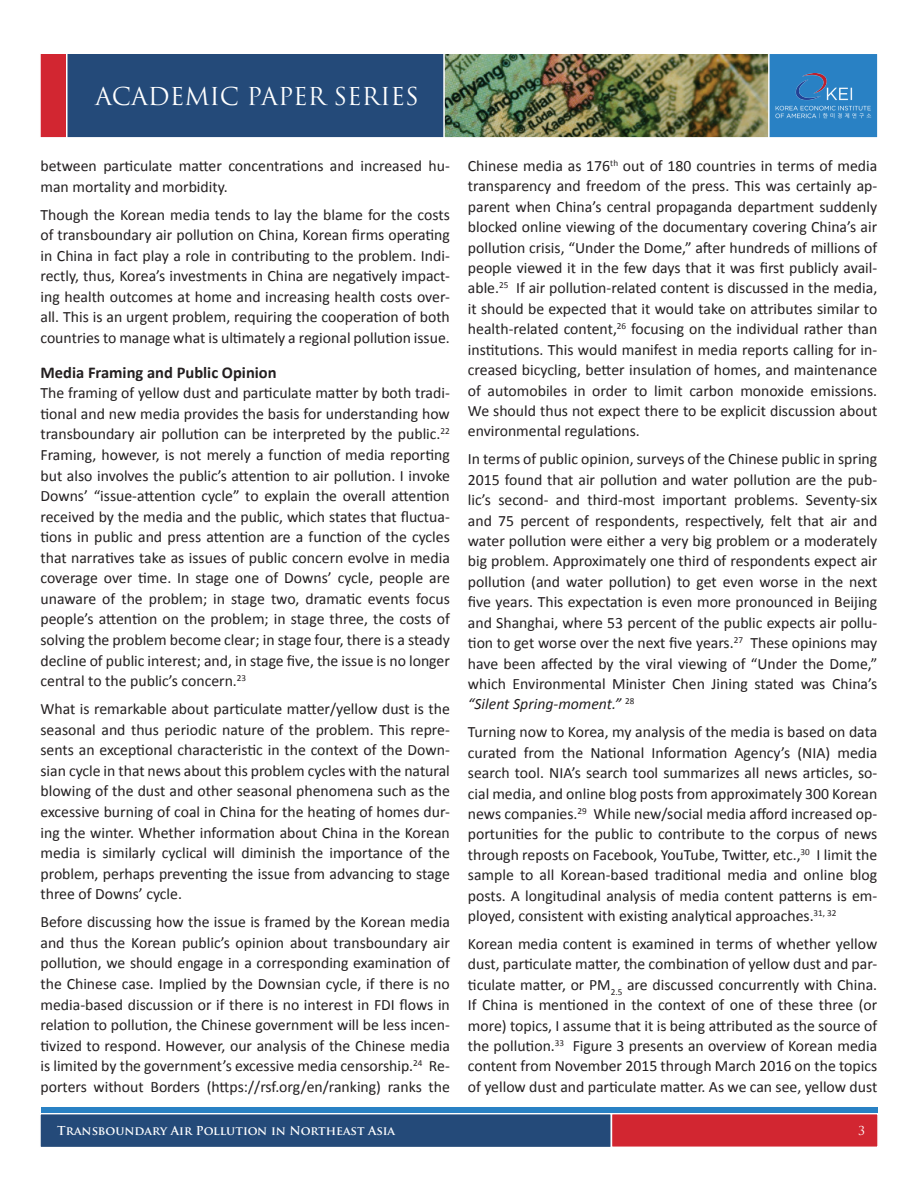
<style>
.page{position:relative;width:918px;height:1188px;background:#fff}
.page>*{position:absolute;margin:0;border:0;box-sizing:border-box;transform-origin:0 0}
.t1{font:24px "Trajan";color:#fff}
.t2{font:700 16.5px "Calibri";color:#231f20}
.t3{font:15.75px/20.4px "Calibri";color:#231f20;text-align:justify}
.t4{font:700 12px "Trajan Pro";color:#fff}
.t5{font:12px "Trajan";color:#fff}
.s1{font-style:italic}
</style>
<div class="page">
<div style="left:63px;top:52px;width:789px;height:87px;background:#244a79;border:2px solid #fff"></div>
<div style="left:39px;top:52px;width:29px;height:87px;background:#d22631;border:2px solid #fff"></div>
<div style="left:767px;top:53px;width:112px;height:86px;background:#2981c4;border:2px solid #fff"></div>
<div style="left:39px;top:1113px;width:573px;height:35px;background:#244a79;border:2px solid #fff"></div>
<div style="left:611px;top:1113px;width:268px;height:35px;background:#d22631;border:2px solid #fff"></div>
<div style="left:41px;top:1107px;width:836px;height:6px;background:#2981c4"></div>
<img style="left:443px;top:52px;width:327px;height:87px">
<img style="left:776px;top:74px;width:96px;height:44px">
<h1 class="t1" style="left:95px;top:82px;width:325px">ACADEMIC PAPER SERIES</h1>
<p class="t3" style="left:40px;top:155px;width:411px">between particulate matter concentrations and increased hu&shy;man mortality and morbidity.</p>
<p class="t3" style="left:40px;top:203px;width:411px">Though the Korean media tends to lay the blame for the costs of transboundary air pollution on China, Korean firms operating in China in fact play a role in contributing to the problem. Indi&shy;rectly, thus, Korea’s investments in China are negatively impact&shy;ing health outcomes at home and increasing health costs over&shy;all. This is an urgent problem, requiring the cooperation of both countries to manage what is ultimately a regional pollution issue.</p>
<p class="t2" style="left:40px;top:362px;width:238px">Media Framing and Public Opinion</p>
<p class="t3" style="left:40px;top:382px;width:411px">The framing of yellow dust and particulate matter by both tradi&shy;tional and new media provides the basis for understanding how transboundary air pollution can be interpreted by the public.<sup>22<br></sup>Framing, however, is not merely a function of media reporting but also involves the public’s attention to air pollution. I invoke Downs’ “issue-attention cycle” to explain the overall attention received by the media and the public, which states that fluctua&shy;tions in public and press attention are a function of the cycles that narratives take as issues of public concern evolve in media coverage over time. In stage one of Downs’ cycle, people are unaware of the problem; in stage two, dramatic events focus people’s attention on the problem; in stage three, the costs of solving the problem become clear; in stage four, there is a steady decline of public interest; and, in stage five, the issue is no longer central to the public’s concern.<sup>23</sup></p>
<p class="t3" style="left:40px;top:698px;width:411px">What is remarkable about particulate matter/yellow dust is the seasonal and thus periodic nature of the problem. This repre&shy;sents an exceptional characteristic in the context of the Down&shy;sian cycle in that news about this problem cycles with the natural blowing of the dust and other seasonal phenomena such as the excessive burning of coal in China for the heating of homes dur&shy;ing the winter. Whether information about China in the Korean media is similarly cyclical will diminish the importance of the problem, perhaps preventing the issue from advancing to stage three of Downs’ cycle.</p>
<p class="t3" style="left:40px;top:911px;width:411px">Before discussing how the issue is framed by the Korean media and thus the Korean public’s opinion about transboundary air pollution, we should engage in a corresponding examination of the Chinese case. Implied by the Downsian cycle, if there is no media-based discussion or if there is no interest in FDI flows in relation to pollution, the Chinese government will be less incen&shy;tivized to respond. However, our analysis of the Chinese media is limited by the government’s excessive media censorship.<sup>24</sup> Re&shy;porters without Borders (https://rsf.org/en/ranking) ranks the</p>
<p class="t3" style="left:468px;top:155px;width:411px">Chinese media as 176<sup>th</sup> out of 180 countries in terms of media transparency and freedom of the press. This was certainly ap&shy;parent when China’s central propaganda department suddenly blocked online viewing of the documentary covering China’s air pollution crisis, “Under the Dome,” after hundreds of millions of people viewed it in the few days that it was first publicly avail&shy;able.<sup>25</sup> If air pollution-related content is discussed in the media, it should be expected that it would take on attributes similar to health-related content,<sup>26</sup> focusing on the individual rather than institutions. This would manifest in media reports calling for in&shy;creased bicycling, better insulation of homes, and maintenance of automobiles in order to limit carbon monoxide emissions.<br>We should thus not expect there to be explicit discussion about environmental regulations.</p>
<p class="t3" style="left:468px;top:448px;width:411px">In terms of public opinion, surveys of the Chinese public in spring 2015 found that air pollution and water pollution are the pub&shy;lic’s second- and third-most important problems. Seventy-six and 75 percent of respondents, respectively, felt that air and water pollution were either a very big problem or a moderately big problem. Approximately one third of respondents expect air pollution (and water pollution) to get even worse in the next five years. This expectation is even more pronounced in Beijing and Shanghai, where 53 percent of the public expects air pollu&shy;tion to get worse over the next five years.<sup>27</sup> These opinions may have been affected by the viral viewing of “Under the Dome,” which Environmental Minister Chen Jining stated was China’s <span class="s1">“Silent Spring-moment.”</span> <sup>28</sup></p>
<p class="t3" style="left:468px;top:721px;width:411px">Turning now to Korea, my analysis of the media is based on data curated from the National Information Agency’s (NIA) media search tool. NIA’s search tool summarizes all news articles, so&shy;cial media, and online blog posts from approximately 300 Korean news companies.<sup>29</sup> While new/social media afford increased op&shy;portunities for the public to contribute to the corpus of news through reposts on Facebook, YouTube, Twitter, etc.,<sup>30</sup> I limit the sample to all Korean-based traditional media and online blog posts. A longitudinal analysis of media content patterns is em&shy;ployed, consistent with existing analytical approaches.<sup>31,</sup> <sup>32</sup></p>
<p class="t3" style="left:468px;top:933px;width:411px">Korean media content is examined in terms of whether yellow dust, particulate matter, the combination of yellow dust and par&shy;ticulate matter, or PM<sub>2.5</sub> are discussed concurrently with China.<br>If China is mentioned in the context of one of these three (or more) topics, I assume that it is being attributed as the source of the pollution.<sup>33</sup> Figure 3 presents an overview of Korean media content from November 2015 through March 2016 on the topics of yellow dust and particulate matter. As we can see, yellow dust</p>
<p class="t4" style="left:57px;top:1123px;width:339px">Transboundary Air Pollution in Northeast Asia</p>
<p class="t5" style="left:858px;top:1124px;width:9px">3</p>
</div>
